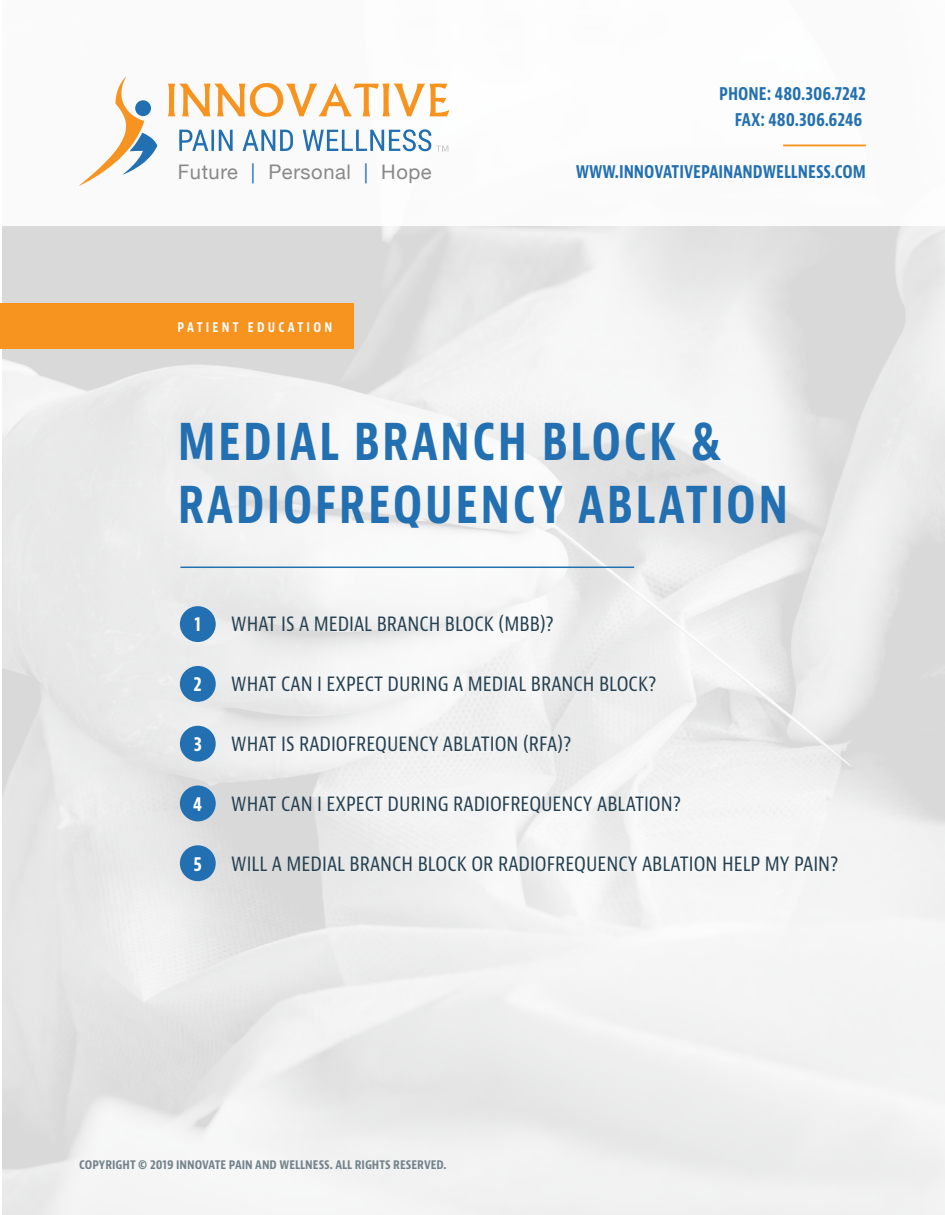
<style>
.page{position:relative;width:945px;height:1215px;background:#fff}
.page>*{position:absolute;margin:0;border:0;box-sizing:border-box;transform-origin:0 0}
.t1{font:700 condensed 54px/63px "Bernina Sans";letter-spacing:.05em;color:#2270b1;scale:.91 1}
.t2{font:condensed 21px "Bernina Sans";color:#254051}
.t3{font:20.1px "Helvetica Neue";letter-spacing:.03em;color:#898989}
.t4{font:700 condensed 19.95px "Bernina Sans";color:#fff;scale:.91 1}
.t5{font:700 condensed 18.6px/26.1px "Bernina Sans";color:#2270b1;text-align:right;scale:.91 1}
.t6{font:700 condensed 14.1px "Bernina Sans";letter-spacing:.25em;color:#fff;scale:.91 1}
.t7{font:700 condensed 12.6px "Bernina Sans";color:#72828a}
.s1{color:#2270b1}
</style>
<div class="page">
<img style="left:3px;top:226px;width:942px;height:989px">
<div style="left:180px;top:606px;width:36px;height:36px;background:#2270b1;border-radius:50%"></div>
<div style="left:180px;top:666px;width:36px;height:36px;background:#2270b1;border-radius:50%"></div>
<hr style="left:180px;top:567px;width:454px;height:1px;background:#2270b1">
<div style="left:0;top:304px;width:354px;height:45px;background:#f79420"></div>
<hr style="left:783px;top:145px;width:83px;height:1px;background:#f79420">
<svg style="left:79px;top:76px;width:78px;height:110px"></svg>
<div style="left:135px;top:100px;width:16px;height:16px;background:#2270b1;border-radius:50%"></div>
<svg style="left:168px;top:83px;width:281px;height:34px"></svg>
<svg style="left:242px;top:130px;width:51px;height:21px"></svg>
<svg style="left:179px;top:130px;width:54px;height:21px"></svg>
<svg style="left:303px;top:129px;width:145px;height:23px"></svg>
<div style="left:180px;top:726px;width:36px;height:36px;background:#2270b1;border-radius:50%"></div>
<div style="left:180px;top:786px;width:36px;height:35px;background:#2270b1;border-radius:50%"></div>
<div style="left:180px;top:845px;width:36px;height:36px;background:#2270b1;border-radius:50%"></div>
<p class="t5" style="left:719px;top:80px;width:163px">PHONE: 480.306.7242<br>FAX: 480.306.6246</p>
<p class="t3" style="left:178px;top:157px;width:255px">Future <span class="s1">|</span> Personal <span class="s1">|</span> Hope</p>
<p class="t5" style="left:576px;top:159px;width:320px">WWW.INNOVATIVEPAINANDWELLNESS.COM</p>
<p class="t6" style="left:178px;top:318px;width:171px">PATIENT EDUCATION</p>
<h1 class="t1" style="left:178px;top:411px;width:672px">MEDIAL BRANCH BLOCK &amp;<br>RADIOFREQUENCY ABLATION</h1>
<p class="t4" style="left:195px;top:611px;width:8px">1</p>
<p class="t2" style="left:231px;top:610px;width:324px">WHAT IS A MEDIAL BRANCH BLOCK (MBB)?</p>
<p class="t4" style="left:194px;top:671px;width:11px">2</p>
<p class="t2" style="left:231px;top:670px;width:427px">WHAT CAN I EXPECT DURING A MEDIAL BRANCH BLOCK?</p>
<p class="t4" style="left:194px;top:731px;width:11px">3</p>
<p class="t2" style="left:231px;top:730px;width:342px">WHAT IS RADIOFREQUENCY ABLATION (RFA)?</p>
<p class="t4" style="left:193px;top:791px;width:11px">4</p>
<p class="t2" style="left:231px;top:790px;width:451px">WHAT CAN I EXPECT DURING RADIOFREQUENCY ABLATION?</p>
<p class="t4" style="left:194px;top:851px;width:11px">5</p>
<p class="t2" style="left:231px;top:850px;width:609px">WILL A MEDIAL BRANCH BLOCK OR RADIOFREQUENCY ABLATION HELP MY PAIN?</p>
<p class="t7" style="left:79px;top:1157px;width:369px">COPYRIGHT © 2019 INNOVATE PAIN AND WELLNESS. ALL RIGHTS RESERVED.</p>
</div>
